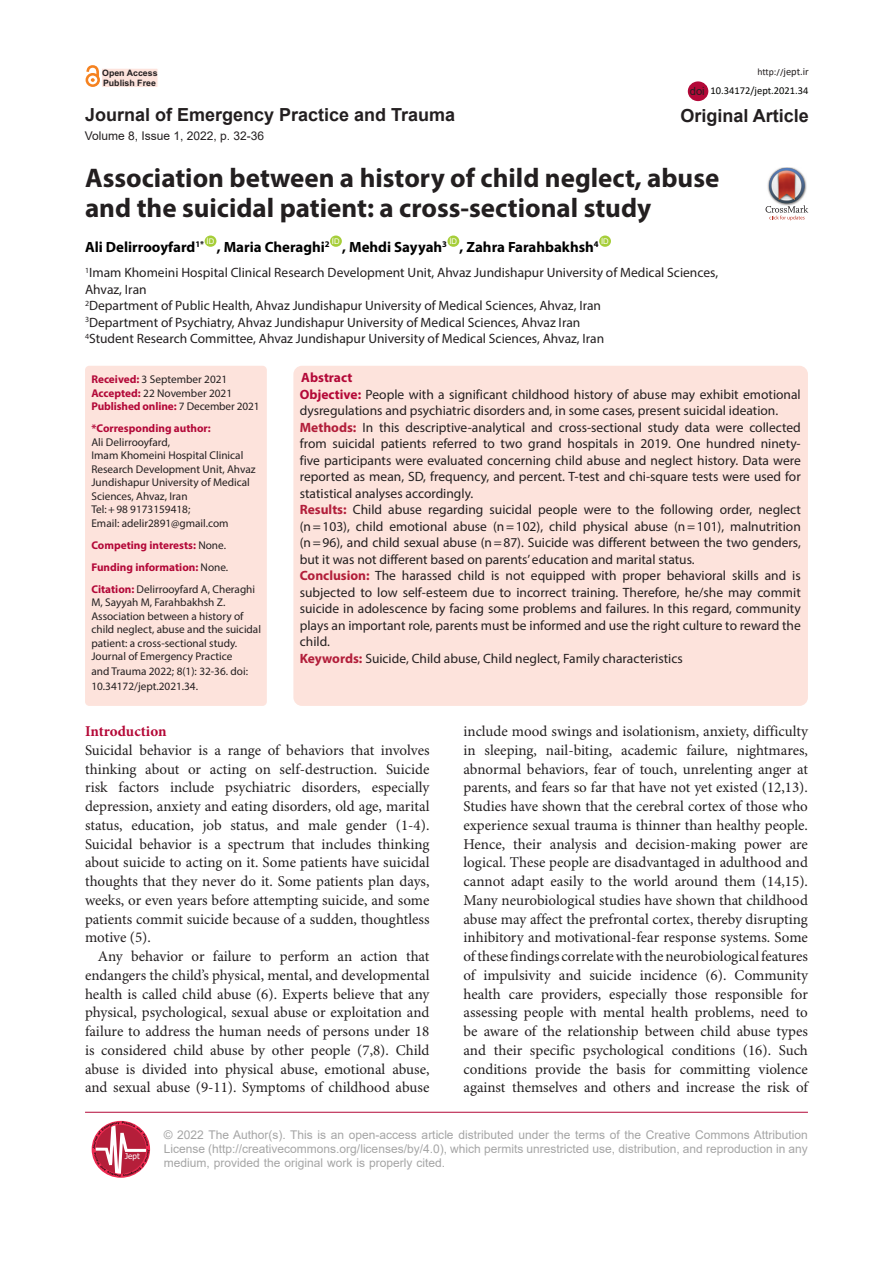
<style>
.page{position:relative;width:893px;height:1263px;background:#fff}
.page>*{position:absolute;margin:0;border:0;box-sizing:border-box;transform-origin:0 0}
.Pa3{font:700 27px/30px "Myriad Pro";color:#231f20}
.t1{font:700 18px "Arial";color:#231f20}
.t2{font:15px/18.8px "Minion Pro";letter-spacing:-.005em;color:#231f20;text-align:justify}
.t3{font:700 15px "Minion Pro";letter-spacing:-.005em;color:#b40837}
.t4{font:700 14.85px "Myriad Pro";color:#000}
.t5{font:13.5px/16.5px "Myriad Pro";color:#231f20;text-align:justify}
.t6{font:700 13.5px "Myriad Pro";color:#b30838}
.t7{font:12px/14.4px "Arial";color:#a5a5a5;text-align:justify}
.t8{font:12px "Arial";color:#231f20}
.t9{font:11.25px/13.5px "Myriad Pro";color:#231f20}
.t10{font:700 11.25px "Myriad Pro";color:#b30838}
.t11{font:11.25px "Arial";color:#231f20}
.t12{font:10.5px "Calibri";color:#040503}
.t13{font:9.75px "Calibri";color:#231f20}
.t14{font:700 8.85px "Arial";color:#231f20}
.t15{font:8.1px "Tahoma";color:#fff}
.t16{font:7.8px "Arial";color:#fff}
.s1{font-size:10.5px}
.s2{font-weight:700;color:#b30838}
.s3{font-weight:400;color:#231f20}
.s4{font-weight:700;color:#b40837}
.s5{font-weight:700;color:#b21e3a}
</style>
<div class="page">
<div style="left:205px;top:235px;width:11px;height:12px;background:#a6ce39;border-radius:50%"></div>
<div style="left:330px;top:235px;width:12px;height:12px;background:#a6ce39;border-radius:50%"></div>
<div style="left:447px;top:235px;width:12px;height:12px;background:#a6ce39;border-radius:50%"></div>
<div style="left:599px;top:235px;width:12px;height:12px;background:#a6ce39;border-radius:50%"></div>
<div style="left:85px;top:366px;width:182px;height:340px;background:#fde3dc;border-radius:4px"></div>
<div style="left:293px;top:366px;width:515px;height:340px;background:#fde3dc;border-radius:9px"></div>
<hr style="left:85px;top:1112px;width:723px;height:1px;background:#b30838">
<svg style="left:93px;top:1121px;width:57px;height:56px"></svg>
<div style="left:101px;top:68px;width:57px;height:19px;background:#fde3dc"></div>
<div style="left:101px;top:68px;width:57px;height:20px;border:1px solid #fff"></div>
<div style="left:86px;top:73px;width:14px;height:14px;border:3px solid #f58220;border-radius:50%"></div>
<svg style="left:85px;top:66px;width:15px;height:16px"></svg>
<div style="left:688px;top:81px;width:20px;height:20px;background:#b30838;border-radius:50%"></div>
<img style="left:781px;top:167px;width:13px;height:1px">
<svg style="left:765px;top:168px;width:43px;height:52px"></svg>
<p class="t14" style="left:102px;top:67px;width:57px">Open Access</p>
<p class="t13" style="left:757px;top:65px;width:53px">http://<span class="s1">jept.ir</span></p>
<p class="t14" style="left:103px;top:76px;width:54px">Publish Free</p>
<p class="t11" style="left:690px;top:83px;width:17px">doi</p>
<p class="t12" style="left:711px;top:83px;width:99px">10.34172/jept.2021.34</p>
<p class="t1" style="left:85px;top:102px;width:372px">Journal of Emergency Practice and Trauma</p>
<p class="t1" style="left:680px;top:103px;width:130px">Original Article</p>
<p class="t8" style="left:85px;top:127px;width:181px">Volume 8, Issue 1, 2022, p. 32-36</p>
<p class="Pa3" style="left:85px;top:162px;width:636px">Association between a history of child neglect, abuse and the suicidal patient: a cross-sectional study</p>
<p class="t4" style="left:85px;top:238px;width:121px">Ali Delirrooyfard<sup>1*</sup></p>
<p class="t16" style="left:207px;top:236px;width:9px">ID</p>
<p class="t16" style="left:601px;top:236px;width:9px">ID</p>
<p class="t5" style="left:85px;top:264px;width:635px"><sup>1</sup>Imam Khomeini Hospital Clinical Research Development Unit, Ahvaz Jundishapur University of Medical Sciences,<br>Ahvaz, Iran</p>
<p class="t5" style="left:85px;top:297px;width:517px"><sup>2</sup>Department of Public Health, Ahvaz Jundishapur University of Medical Sciences, Ahvaz, Iran</p>
<p class="t5" style="left:85px;top:314px;width:497px"><sup>3</sup>Department of Psychiatry, Ahvaz Jundishapur University of Medical Sciences, Ahvaz Iran</p>
<p class="t5" style="left:85px;top:330px;width:521px"><sup>4</sup>Student Research Committee, Ahvaz Jundishapur University of Medical Sciences, Ahvaz, Iran</p>
<p class="t16" style="left:332px;top:236px;width:9px">ID</p>
<p class="t16" style="left:449px;top:236px;width:9px">ID</p>
<p class="t4" style="left:217px;top:238px;width:114px">, Maria Cheraghi<sup>2</sup></p>
<p class="t4" style="left:342px;top:238px;width:106px">, Mehdi Sayyah<sup>3</sup></p>
<p class="t4" style="left:460px;top:238px;width:141px">, Zahra Farahbakhsh<sup>4</sup></p>
<p class="t9" style="left:91px;top:372px;width:137px"><span class="s2">Received:</span> 3 September 2021</p>
<p class="t9" style="left:91px;top:386px;width:142px"><span class="s2">Accepted:</span> 22 November 2021</p>
<p class="t10" style="left:91px;top:399px;width:170px">Published online: <span class="s3">7 December 2021</span></p>
<p class="t10" style="left:91px;top:421px;width:121px">*Corresponding author:</p>
<p class="t9" style="left:91px;top:435px;width:80px">Ali Delirrooyfard,</p>
<p class="t9" style="left:91px;top:448px;width:166px">Imam Khomeini Hospital Clinical<br>Research Development Unit, Ahvaz<br>Jundishapur University of Medical<br>Sciences, Ahvaz, Iran</p>
<p class="t9" style="left:91px;top:502px;width:100px">Tel:+98 9173159418;</p>
<p class="t9" style="left:91px;top:516px;width:139px">Email: adelir2891@gmail.com</p>
<p class="t10" style="left:91px;top:537px;width:136px">Competing interests: <span class="s3">None.</span></p>
<p class="t10" style="left:91px;top:559px;width:138px">Funding information: <span class="s3">None.</span></p>
<p class="t9" style="left:91px;top:582px;width:171px"><span class="s2">Citation:</span> Delirrooyfard A, Cheraghi M, Sayyah M, Farahbakhsh Z.<br>Association between a history of child neglect, abuse and the suicidal patient: a cross-sectional study.<br>Journal of Emergency Practice</p>
<p class="t9" style="left:91px;top:664px;width:158px;line-height:15px">and Trauma 2022; 8(1): 32-36. doi:<br>10.34172/jept.2021.34.</p>
<p class="t6" style="left:301px;top:369px;width:53px">Abstract</p>
<p class="t5" style="left:300px;top:386px;width:502px"><span class="s4">Objective:</span> People with a significant childhood history of abuse may exhibit emotional dysregulations and psychiatric disorders and, in some cases, present suicidal ideation.</p>
<p class="t5" style="left:300px;top:419px;width:503px"><span class="s5">Methods:</span> In this descriptive-analytical and cross-sectional study data were collected from suicidal patients referred to two grand hospitals in 2019. One hundred ninety&shy;five participants were evaluated concerning child abuse and neglect history. Data were reported as mean, SD, frequency, and percent. T-test and chi-square tests were used for statistical analyses accordingly.</p>
<p class="t5" style="left:300px;top:501px;width:503px"><span class="s5">Results:</span> Child abuse regarding suicidal people were to the following order, neglect (n=103), child emotional abuse (n=102), child physical abuse (n=101), malnutrition (n=96), and child sexual abuse (n=87). Suicide was different between the two genders, but it was not different based on parents’ education and marital status.</p>
<p class="t5" style="left:300px;top:567px;width:503px"><span class="s5">Conclusion:</span> The harassed child is not equipped with proper behavioral skills and is subjected to low self-esteem due to incorrect training. Therefore, he/she may commit suicide in adolescence by facing some problems and failures. In this regard, community plays an important role, parents must be informed and use the right culture to reward the child.</p>
<p class="t5" style="left:300px;top:650px;width:385px"><span class="s5">Keywords:</span> Suicide, Child abuse, Child neglect, Family characteristics</p>
<p class="t3" style="left:85px;top:721px;width:83px">Introduction</p>
<p class="t2" style="left:85px;top:741px;width:346px">Suicidal behavior is a range of behaviors that involves thinking about or acting on self-destruction. Suicide risk factors include psychiatric disorders, especially depression, anxiety and eating disorders, old age, marital status, education, job status, and male gender (1-4).<br>Suicidal behavior is a spectrum that includes thinking about suicide to acting on it. Some patients have suicidal thoughts that they never do it. Some patients plan days, weeks, or even years before attempting suicide, and some patients commit suicide because of a sudden, thoughtless motive (5).</p>
<p class="t2" style="left:85px;top:947px;width:346px;text-indent:13px">Any behavior or failure to perform an action that endangers the child’s physical, mental, and developmental health is called child abuse (6). Experts believe that any physical, psychological, sexual abuse or exploitation and failure to address the human needs of persons under 18 is considered child abuse by other people (7,8). Child abuse is divided into physical abuse, emotional abuse, and sexual abuse (9-11). Symptoms of childhood abuse</p>
<p class="t2" style="left:463px;top:722px;width:346px">include mood swings and isolationism, anxiety, difficulty in sleeping, nail-biting, academic failure, nightmares, abnormal behaviors, fear of touch, unrelenting anger at parents, and fears so far that have not yet existed (12,13).<br>Studies have shown that the cerebral cortex of those who experience sexual trauma is thinner than healthy people.<br>Hence, their analysis and decision-making power are logical. These people are disadvantaged in adulthood and cannot adapt easily to the world around them (14,15).<br>Many neurobiological studies have shown that childhood abuse may affect the prefrontal cortex, thereby disrupting inhibitory and motivational-fear response systems. Some of these findings correlate with the neurobiological features of impulsivity and suicide incidence (6). Community health care providers, especially those responsible for assessing people with mental health problems, need to be aware of the relationship between child abuse types and their specific psychological conditions (16). Such conditions provide the basis for committing violence against themselves and others and increase the risk of</p>
<p class="t15" style="left:125px;top:1150px;width:16px">Jept</p>
<p class="t7" style="left:164px;top:1127px;width:646px">© 2022 The Author(s). This is an open-access article distributed under the terms of the Creative Commons Attribution License (http://creativecommons.org/licenses/by/4.0), which permits unrestricted use, distribution, and reproduction in any medium, provided the original work is properly cited.</p>
</div>
